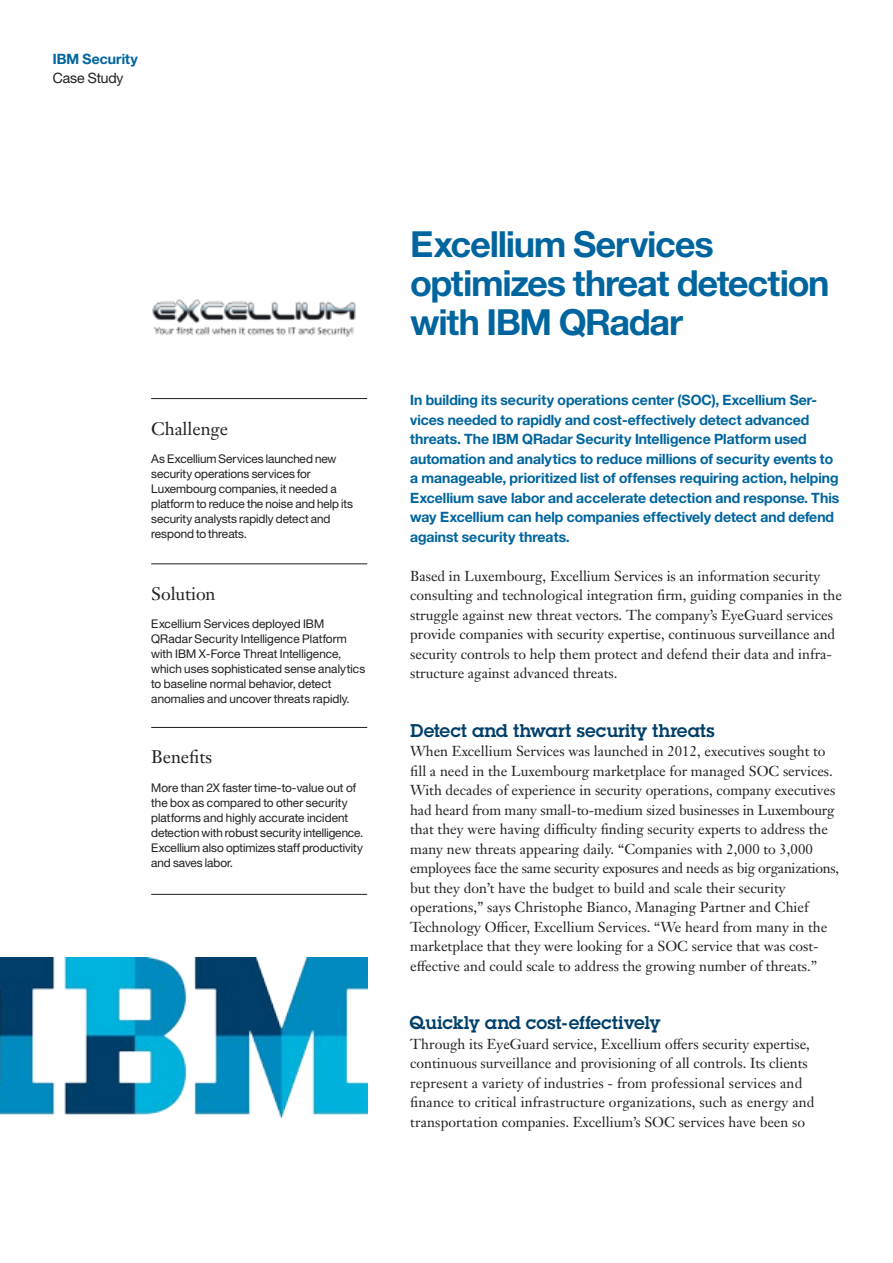
<style>
.page{position:relative;width:893px;height:1263px;background:#fff}
.page>*{position:absolute;margin:0;border:0;box-sizing:border-box;transform-origin:0 0}
.t1{font:36px/39px "Helv Neue Boldfor IBM";letter-spacing:-.02em;color:#00659e}
.t2{font:18px "Lubalin Demifor IBM";color:#003f69}
.t3{font:18px "Janson Text LT Pro";letter-spacing:-.005em;color:#231f20}
.t4{font:14.25px/19.5px "Janson Text LT Pro";color:#231f20}
.t5{font:14.25px/19.5px "Helv Neue Boldfor IBM";color:#00659e}
.t6{font:14.25px "Helv Neue Romanfor IBM";letter-spacing:-.01em;color:#231f20}
.t7{font:12px/15px "Helv Neue Romanfor IBM";color:#231f20}
</style>
<div class="page">
<img style="left:152px;top:299px;width:204px;height:38px">
<hr style="left:151px;top:398px;width:216px;height:1px;background:#231f20">
<hr style="left:151px;top:563px;width:216px;height:1px;background:#231f20">
<img style="left:0;top:957px;width:367px;height:161px">
<hr style="left:151px;top:727px;width:216px;height:1px;background:#231f20">
<hr style="left:151px;top:894px;width:216px;height:1px;background:#231f20">
<p class="t5" style="left:53px;top:49px;width:87px">IBM Security</p>
<p class="t6" style="left:53px;top:69px;width:72px">Case Study</p>
<p class="t3" style="left:151px;top:417px;width:78px">Challenge</p>
<p class="t7" style="left:151px;top:451px;width:203px">As Excellium Services launched new security operations services for Luxembourg companies, it needed a platform to reduce the noise and help its security analysts rapidly detect and respond to threats.</p>
<p class="t3" style="left:151px;top:582px;width:66px">Solution</p>
<p class="t7" style="left:151px;top:616px;width:216px">Excellium Services deployed IBM QRadar Security Intelligence Platform with IBM X-Force Threat Intelligence, which uses sophisticated sense analytics to baseline normal behavior, detect anomalies and uncover threats rapidly.</p>
<p class="t3" style="left:151px;top:746px;width:62px">Benefits</p>
<p class="t7" style="left:151px;top:780px;width:213px">More than 2X faster time-to-value out of the box as compared to other security platforms and highly accurate incident detection with robust security intelligence.<br>Excellium also optimizes staff productivity and saves labor.</p>
<h1 class="t1" style="left:410px;top:223px;width:420px">Excellium Services optimizes threat detection with IBM QRadar</h1>
<p class="t5" style="left:410px;top:390px;width:431px">In building its security operations center (SOC), Excellium Ser&shy;vices needed to rapidly and cost-effectively detect advanced threats. The IBM QRadar Security Intelligence Platform used automation and analytics to reduce millions of security events to a manageable, prioritized list of offenses requiring action, helping Excellium save labor and accelerate detection and response. This way Excellium can help companies effectively detect and defend against security threats.</p>
<p class="t4" style="left:410px;top:566px;width:433px">Based in Luxembourg, Excellium Services is an information security consulting and technological integration firm, guiding companies in the struggle against new threat vectors. The company’s EyeGuard services provide companies with security expertise, continuous surveillance and security controls to help them protect and defend their data and infra&shy;structure against advanced threats.</p>
<p class="t2" style="left:410px;top:718px;width:306px">Detect and thwart security threats</p>
<p class="t4" style="left:410px;top:741px;width:431px">When Excellium Services was launched in 2012, executives sought to fill a need in the Luxembourg marketplace for managed SOC services.<br>With decades of experience in security operations, company executives had heard from many small-to-medium sized businesses in Luxembourg that they were having difficulty finding security experts to address the many new threats appearing daily. “Companies with 2,000 to 3,000 employees face the same security exposures and needs as big organizations, but they don’t have the budget to build and scale their security operations,” says Christophe Bianco, Managing Partner and Chief Technology Officer, Excellium Services. “We heard from many in the marketplace that they were looking for a SOC service that was cost&shy;effective and could scale to address the growing number of threats.”</p>
<p class="t2" style="left:410px;top:1011px;width:252px">Quickly and cost-effectively</p>
<p class="t4" style="left:410px;top:1034px;width:406px">Through its EyeGuard service, Excellium offers security expertise, continuous surveillance and provisioning of all controls. Its clients represent a variety of industries - from professional services and finance to critical infrastructure organizations, such as energy and transportation companies. Excellium’s SOC services have been so</p>
</div>
